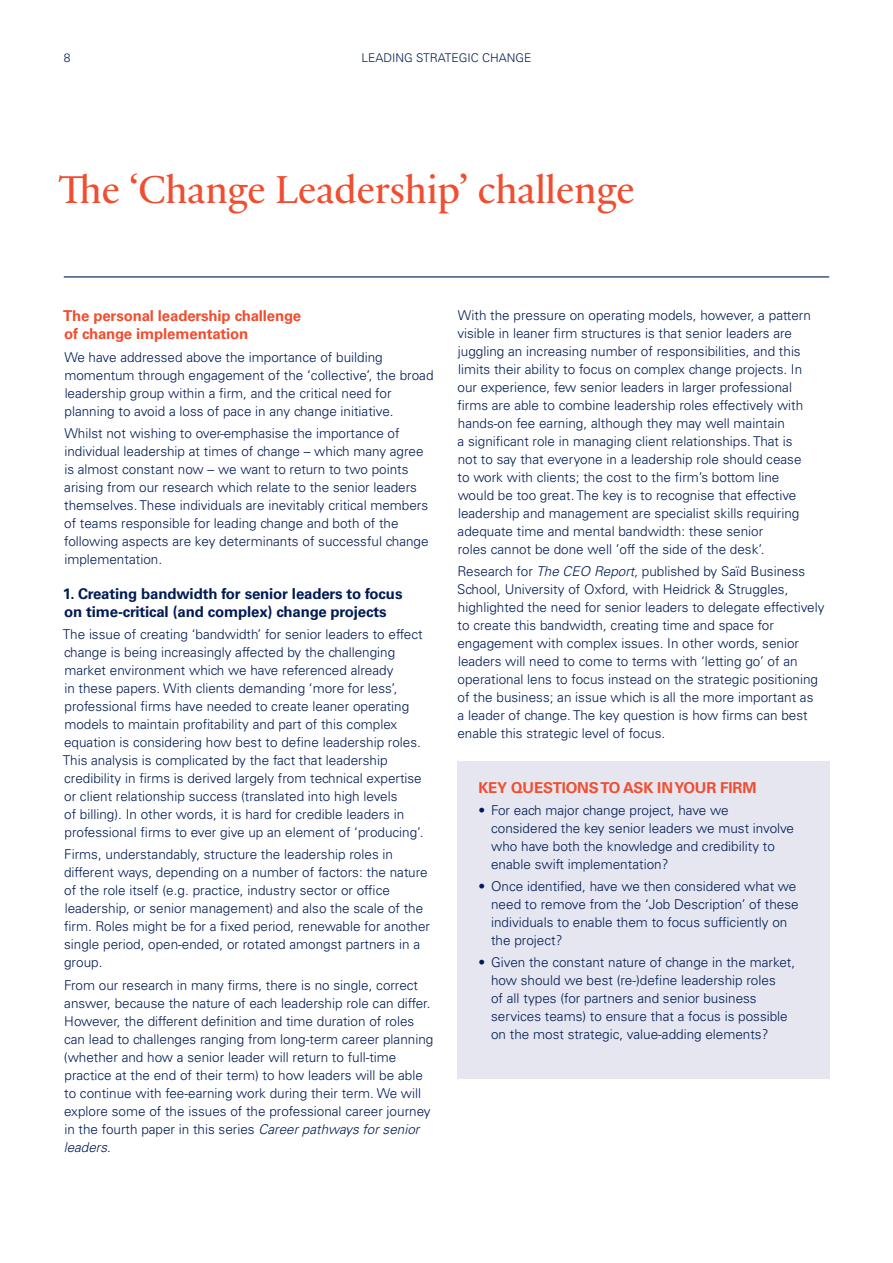
<style>
.page{position:relative;width:893px;height:1263px;background:#fff}
.page>*{position:absolute;margin:0;border:0;box-sizing:border-box;transform-origin:0 0}
.t1{font:42px "Practice";letter-spacing:-.01em;color:#f04e30}
.t2{font:700 15px/18px "Univers LT Std";letter-spacing:-.01em;color:#001c54}
.t3{font:700 15px/18px "Univers LT Std";letter-spacing:-.01em;color:#f04e30}
.t4{font:300 13.5px/18px "Univers LT Std";color:#001c54}
.t5{font:300 12px "Univers LT Std";color:#001c54}
.s1{font-style:italic}
</style>
<div class="page">
<div style="left:457px;top:760px;width:372px;height:318px;background:#e5e6ef"></div>
<hr style="left:64px;top:276px;width:765px;height:1px;background:#001c54">
<p class="t5" style="left:64px;top:50px;width:8px">8</p>
<p class="t5" style="left:361px;top:50px;width:172px">LEADING STRATEGIC CHANGE</p>
<h1 class="t1" style="left:58px;top:161px;width:578px">The ‘Change Leadership’ challenge</h1>
<p class="t3" style="left:63px;top:307px;width:240px">The personal leadership challenge of change implementation</p>
<p class="t4" style="left:64px;top:348px;width:371px">We have addressed above the importance of building momentum through engagement of the ‘collective’, the broad leadership group within a firm, and the critical need for planning to avoid a loss of pace in any change initiative.</p>
<p class="t4" style="left:64px;top:424px;width:366px">Whilst not wishing to over-emphasise the importance of individual leadership at times of change – which many agree is almost constant now – we want to return to two points arising from our research which relate to the senior leaders themselves. These individuals are inevitably critical members of teams responsible for leading change and both of the following aspects are key determinants of successful change implementation.</p>
<p class="t2" style="left:63px;top:585px;width:341px">1. Creating bandwidth for senior leaders to focus on time-critical (and complex) change projects</p>
<p class="t4" style="left:63px;top:625px;width:362px">The issue of creating ‘bandwidth’ for senior leaders to effect change is being increasingly affected by the challenging market environment which we have referenced already<br>in these papers. With clients demanding ‘more for less’, professional firms have needed to create leaner operating models to maintain profitability and part of this complex equation is considering how best to define leadership roles.<br>This analysis is complicated by the fact that leadership credibility in firms is derived largely from technical expertise or client relationship success (translated into high levels<br>of billing). In other words, it is hard for credible leaders in professional firms to ever give up an element of ‘producing’.</p>
<p class="t4" style="left:64px;top:845px;width:368px">Firms, understandably, structure the leadership roles in different ways, depending on a number of factors: the nature of the role itself (e.g. practice, industry sector or office leadership, or senior management) and also the scale of the firm. Roles might be for a fixed period, renewable for another single period, open-ended, or rotated amongst partners in a group.</p>
<p class="t4" style="left:64px;top:976px;width:371px">From our research in many firms, there is no single, correct answer, because the nature of each leadership role can differ.<br>However, the different definition and time duration of roles can lead to challenges ranging from long-term career planning (whether and how a senior leader will return to full-time practice at the end of their term) to how leaders will be able to continue with fee-earning work during their term. We will explore some of the issues of the professional career journey in the fourth paper in this series <span class="s1">Career pathways for senior leaders</span>.</p>
<p class="t4" style="left:457px;top:306px;width:355px">With the pressure on operating models, however, a pattern visible in leaner firm structures is that senior leaders are juggling an increasing number of responsibilities, and this limits their ability to focus on complex change projects. In our experience, few senior leaders in larger professional firms are able to combine leadership roles effectively with hands-on fee earning, although they may well maintain<br>a significant role in managing client relationships. That is not to say that everyone in a leadership role should cease to work with clients; the cost to the firm’s bottom line would be too great. The key is to recognise that effective leadership and management are specialist skills requiring adequate time and mental bandwidth: these senior<br>roles cannot be done well ’off the side of the desk’.</p>
<p class="t4" style="left:457px;top:562px;width:369px">Research for <span class="s1">The CEO Report,</span> published by Saïd Business School, University of Oxford, with Heidrick &amp; Struggles, highlighted the need for senior leaders to delegate effectively to create this bandwidth, creating time and space for engagement with complex issues. In other words, senior leaders will need to come to terms with ‘letting go’ of an operational lens to focus instead on the strategic positioning of the business; an issue which is all the more important as<br>a leader of change. The key question is how firms can best enable this strategic level of focus.</p>
<p class="t3" style="left:478px;top:778px;width:280px">KEY QUESTIONS TO ASK IN YOUR FIRM</p>
<p class="t4" style="left:491px;top:801px;width:304px;text-indent:-13px">• For each major change project, have we considered the key senior leaders we must involve who have both the knowledge and credibility to enable swift implementation?</p>
<p class="t4" style="left:491px;top:877px;width:309px;text-indent:-13px">• Once identified, have we then considered what we need to remove from the ‘Job Description’ of these individuals to enable them to focus sufficiently on the project?</p>
<p class="t4" style="left:491px;top:954px;width:306px;text-indent:-13px">• Given the constant nature of change in the market, how should we best (re-)define leadership roles<br>of all types (for partners and senior business services teams) to ensure that a focus is possible on the most strategic, value-adding elements?</p>
</div>
